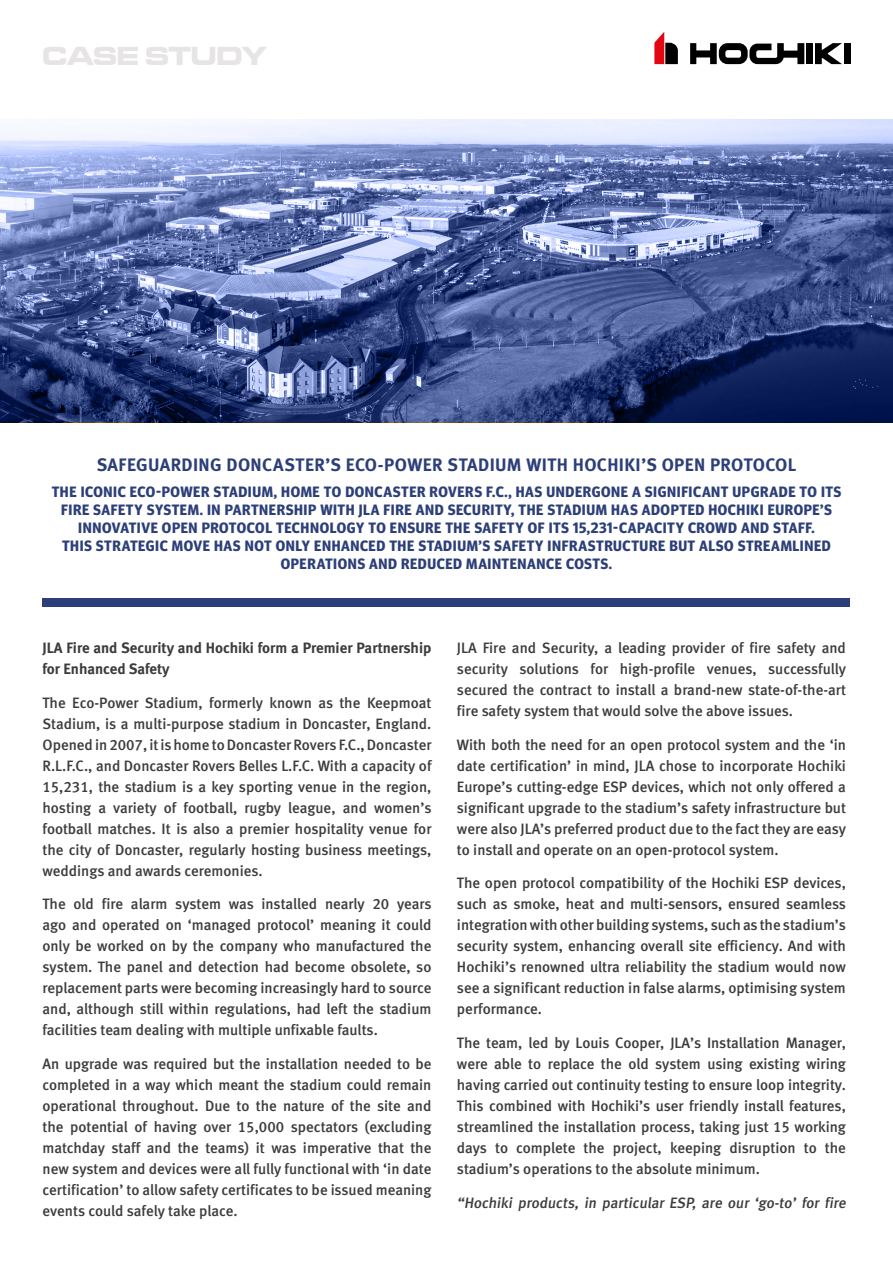
<style>
.page{position:relative;width:893px;height:1263px;background:#fff}
.page>*{position:absolute;margin:0;border:0;box-sizing:border-box;transform-origin:0 0}
.t1{font:27px "Microgramma D Bold Exte";color:#e6e4e4}
.t2{font:18px "Meta Bold CE";letter-spacing:.02em;color:#2d3f78}
.t3{font:15px/21px "Meta Medium CELF";color:#3c3c3b;text-align:justify}
.t4{font:700 15px/18px "Meta Headline Pro";letter-spacing:.04em;color:#2d3f78;text-align:center}
.t5{font:15px/21px "Meta Bold CE Lf";color:#3c3c3b}
</style>
<div class="page">
<svg style="left:654px;top:32px;width:24px;height:32px"></svg>
<svg style="left:690px;top:43px;width:114px;height:21px"></svg>
<div style="left:806px;top:43px;width:7px;height:21px;background:#000"></div>
<svg style="left:815px;top:43px;width:27px;height:21px"></svg>
<div style="left:844px;top:43px;width:6px;height:21px;background:#000"></div>
<div style="left:43px;top:598px;width:807px;height:9px;background:#2d3f78"></div>
<img style="left:0;top:119px;width:893px;height:303px">
<h1 class="t1" style="left:43px;top:37px;width:225px">CASE STUDY</h1>
<p class="t2" style="left:97px;top:453px;width:701px">SAFEGUARDING DONCASTER’S ECO-POWER STADIUM WITH HOCHIKI’S OPEN PROTOCOL</p>
<p class="t4" style="left:52px;top:482px;width:791px">THE ICONIC ECO-POWER STADIUM, HOME TO DONCASTER ROVERS F.C., HAS UNDERGONE A SIGNIFICANT UPGRADE TO ITS FIRE SAFETY SYSTEM. IN PARTNERSHIP WITH JLA FIRE AND SECURITY, THE STADIUM HAS ADOPTED HOCHIKI EUROPE’S INNOVATIVE OPEN PROTOCOL TECHNOLOGY TO ENSURE THE SAFETY OF ITS 15,231-CAPACITY CROWD AND STAFF.<br>THIS STRATEGIC MOVE HAS NOT ONLY ENHANCED THE STADIUM’S SAFETY INFRASTRUCTURE BUT ALSO STREAMLINED OPERATIONS AND REDUCED MAINTENANCE COSTS.</p>
<p class="t5" style="left:43px;top:637px;width:390px">JLA Fire and Security and Hochiki form a Premier Partnership for Enhanced Safety</p>
<p class="t3" style="left:43px;top:692px;width:391px">The Eco-Power Stadium, formerly known as the Keepmoat Stadium, is a multi-purpose stadium in Doncaster, England.<br>Opened in 2007, it is home to Doncaster Rovers F.C., Doncaster R.L.F.C., and Doncaster Rovers Belles L.F.C. With a capacity of 15,231, the stadium is a key sporting venue in the region, hosting a variety of football, rugby league, and women’s football matches. It is also a premier hospitality venue for the city of Doncaster, regularly hosting business meetings, weddings and awards ceremonies.</p>
<p class="t3" style="left:43px;top:894px;width:391px">The old fire alarm system was installed nearly 20 years ago and operated on ‘managed protocol’ meaning it could only be worked on by the company who manufactured the system. The panel and detection had become obsolete, so replacement parts were becoming increasingly hard to source and, although still within regulations, had left the stadium facilities team dealing with multiple unfixable faults.</p>
<p class="t3" style="left:43px;top:1053px;width:390px">An upgrade was required but the installation needed to be completed in a way which meant the stadium could remain operational throughout. Due to the nature of the site and the potential of having over 15,000 spectators (excluding matchday staff and the teams) it was imperative that the new system and devices were all fully functional with ‘in date certification’ to allow safety certificates to be issued meaning events could safely take place.</p>
<p class="t3" style="left:457px;top:637px;width:391px">JLA Fire and Security, a leading provider of fire safety and security solutions for high-profile venues, successfully secured the contract to install a brand-new state-of-the-art fire safety system that would solve the above issues.</p>
<p class="t3" style="left:457px;top:734px;width:391px">With both the need for an open protocol system and the ‘in date certification’ in mind, JLA chose to incorporate Hochiki Europe’s cutting-edge ESP devices, which not only offered a significant upgrade to the stadium’s safety infrastructure but were also JLA’s preferred product due to the fact they are easy to install and operate on an open-protocol system.</p>
<p class="t3" style="left:457px;top:873px;width:391px">The open protocol compatibility of the Hochiki ESP devices, such as smoke, heat and multi-sensors, ensured seamless integration with other building systems, such as the stadium’s security system, enhancing overall site efficiency. And with Hochiki’s renowned ultra reliability the stadium would now see a significant reduction in false alarms, optimising system performance.</p>
<p class="t3" style="left:457px;top:1032px;width:390px">The team, led by Louis Cooper, JLA’s Installation Manager, were able to replace the old system using existing wiring having carried out continuity testing to ensure loop integrity.<br>This combined with Hochiki’s user friendly install features, streamlined the installation process, taking just 15 working days to complete the project, keeping disruption to the stadium’s operations to the absolute minimum.</p>
<p class="t3" style="left:457px;top:1192px;width:393px">“Hochiki products, in particular ESP, are our ‘go-to’ for fire</p>
</div>
